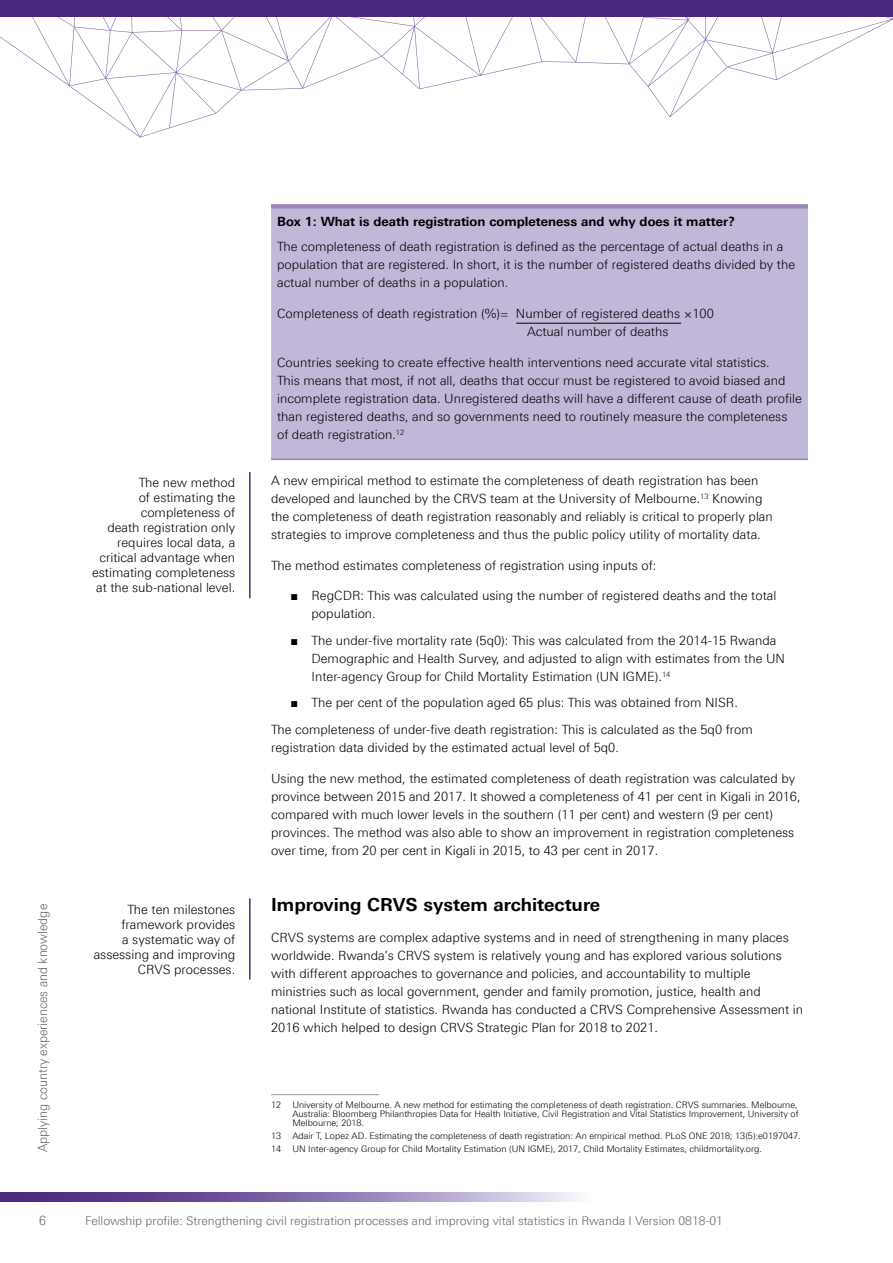
<style>
.page{position:relative;width:893px;height:1263px;background:#fff}
.page>*{position:absolute;margin:0;border:0;box-sizing:border-box;transform-origin:0 0}
.t1{font:700 18px "Linotype Univers 630";color:#000}
.t2{font:300 12.75px/18px "Linotype Univers 330";color:#000}
.t3{font:700 12.75px "Linotype Univers 630";color:#000}
.t4{font:300 12.75px "Linotype Univers 330";color:#636363;scale:.95 1}
.t5{font:300 12px "Linotype Univers 330";color:#636363}
.t6{font:300 9px/9px "Linotype Univers 330";color:#000;text-align:justify}
.s1{font-family:"Arial";font-weight:400}
</style>
<div class="page">
<svg style="left:0;top:17px;width:893px;height:120px"></svg>
<svg style="left:0;top:1193px;width:577px;height:8px;background:#8974ae"></svg>
<div style="left:0;top:0;width:893px;height:17px;background:#4a2a80"></div>
<div style="left:271px;top:209px;width:537px;height:250px;background:#c1b7d9"></div>
<div style="left:271px;top:204px;width:537px;height:5px;background:#9a88bc"></div>
<hr style="left:271px;top:459px;width:537px;height:1px;background:#9a88bc">
<hr style="left:271px;top:1094px;width:108px;height:1px;background:#9c9b9b">
<hr style="left:249px;top:472px;width:2px;height:126px;background:#4a2a80">
<hr style="left:249px;top:898px;width:2px;height:81px;background:#4a2a80">
<hr style="left:516px;top:323px;width:165px;height:1px;background:#000">
<p class="t4" style="left:35px;top:1152px;width:263px;rotate:-90deg">Applying country experiences and knowledge</p>
<p class="t2" style="left:92px;top:475px;width:145px;line-height:15px;text-align:right">The new method<br>of estimating the completeness of<br>death registration only requires local data, a critical advantage when estimating completeness at the sub-national level.</p>
<p class="t2" style="left:94px;top:901px;width:143px;line-height:15px;text-align:right">The ten milestones framework provides<br>a systematic way of assessing and improving<br>CRVS processes.</p>
<p class="t3" style="left:277px;top:214px;width:459px">Box 1: What is death registration completeness and why does it matter?</p>
<p class="t2" style="left:277px;top:238px;width:520px">The completeness of death registration is defined as the percentage of actual deaths in a population that are registered. In short, it is the number of registered deaths divided by the actual number of deaths in a population.</p>
<p class="t2" style="left:527px;top:304px;width:188px;text-indent:-250px">Completeness of death registration (%)= Number of registered deaths ×100<br>Actual number of deaths</p>
<p class="t2" style="left:277px;top:353px;width:526px">Countries seeking to create effective health interventions need accurate vital statistics.<br>This means that most, if not all, deaths that occur must be registered to avoid biased and incomplete registration data. Unregistered deaths will have a different cause of death profile than registered deaths, and so governments need to routinely measure the completeness of death registration.<sup>12</sup></p>
<p class="t2" style="left:271px;top:471px;width:503px">A new empirical method to estimate the completeness of death registration has been developed and launched by the CRVS team at the University of Melbourne.<sup>13</sup> Knowing the completeness of death registration reasonably and reliably is critical to properly plan strategies to improve completeness and thus the public policy utility of mortality data.</p>
<p class="t2" style="left:271px;top:556px;width:387px">The method estimates completeness of registration using inputs of:</p>
<p class="t2" style="left:312px;top:587px;width:466px;text-indent:-21px"><span class="s1">■</span> RegCDR: This was calculated using the number of registered deaths and the total population.</p>
<p class="t2" style="left:312px;top:631px;width:475px;text-indent:-21px"><span class="s1">■</span> The under-five mortality rate (5q0): This was calculated from the 2014-15 Rwanda<br>Demographic and Health Survey, and adjusted to align with estimates from the UN<br>Inter-agency Group for Child Mortality Estimation (UN IGME).<sup>14</sup></p>
<p class="t2" style="left:271px;top:689px;width:483px;line-height:26.5px;text-align:center"><span class="s1">■</span> The per cent of the population aged 65 plus: This was obtained from NISR.<br>The completeness of under-five death registration: This is calculated as the 5q0 from</p>
<p class="t2" style="left:271px;top:738px;width:349px">registration data divided by the estimated actual level of 5q0.</p>
<p class="t2" style="left:271px;top:769px;width:531px">Using the new method, the estimated completeness of death registration was calculated by province between 2015 and 2017. It showed a completeness of 41 per cent in Kigali in 2016, compared with much lower levels in the southern (11 per cent) and western (9 per cent) provinces. The method was also able to show an improvement in registration completeness over time, from 20 per cent in Kigali in 2015, to 43 per cent in 2017.</p>
<h1 class="t1" style="left:271px;top:894px;width:331px">Improving CRVS system architecture</h1>
<p class="t2" style="left:271px;top:928px;width:534px">CRVS systems are complex adaptive systems and in need of strengthening in many places worldwide. Rwanda’s CRVS system is relatively young and has explored various solutions with different approaches to governance and policies, and accountability to multiple ministries such as local government, gender and family promotion, justice, health and national Institute of statistics. Rwanda has conducted a CRVS Comprehensive Assessment in 2016 which helped to design CRVS Strategic Plan for 2018 to 2021.</p>
<p class="t6" style="left:292px;top:1100px;width:508px;text-indent:-21px">12 University of Melbourne. A new method for estimating the completeness of death registration. CRVS summaries. Melbourne, Australia: Bloomberg Philanthropies Data for Health Initiative, Civil Registration and Vital Statistics Improvement, University of Melbourne; 2018.</p>
<p class="t6" style="left:271px;top:1129px;width:531px;line-height:13.2px">13 Adair T, Lopez AD. Estimating the completeness of death registration: An empirical method. PLoS ONE 2018; 13(5):e0197047.<br>14 UN Inter-agency Group for Child Mortality Estimation (UN IGME), 2017, Child Mortality Estimates, childmortality.org.</p>
<p class="t4" style="left:39px;top:1213px;width:9px">6</p>
<p class="t5" style="left:85px;top:1213px;width:639px">Fellowship profile: Strengthening civil registration processes and improving vital statistics in Rwanda I Version 0818-01</p>
</div>
